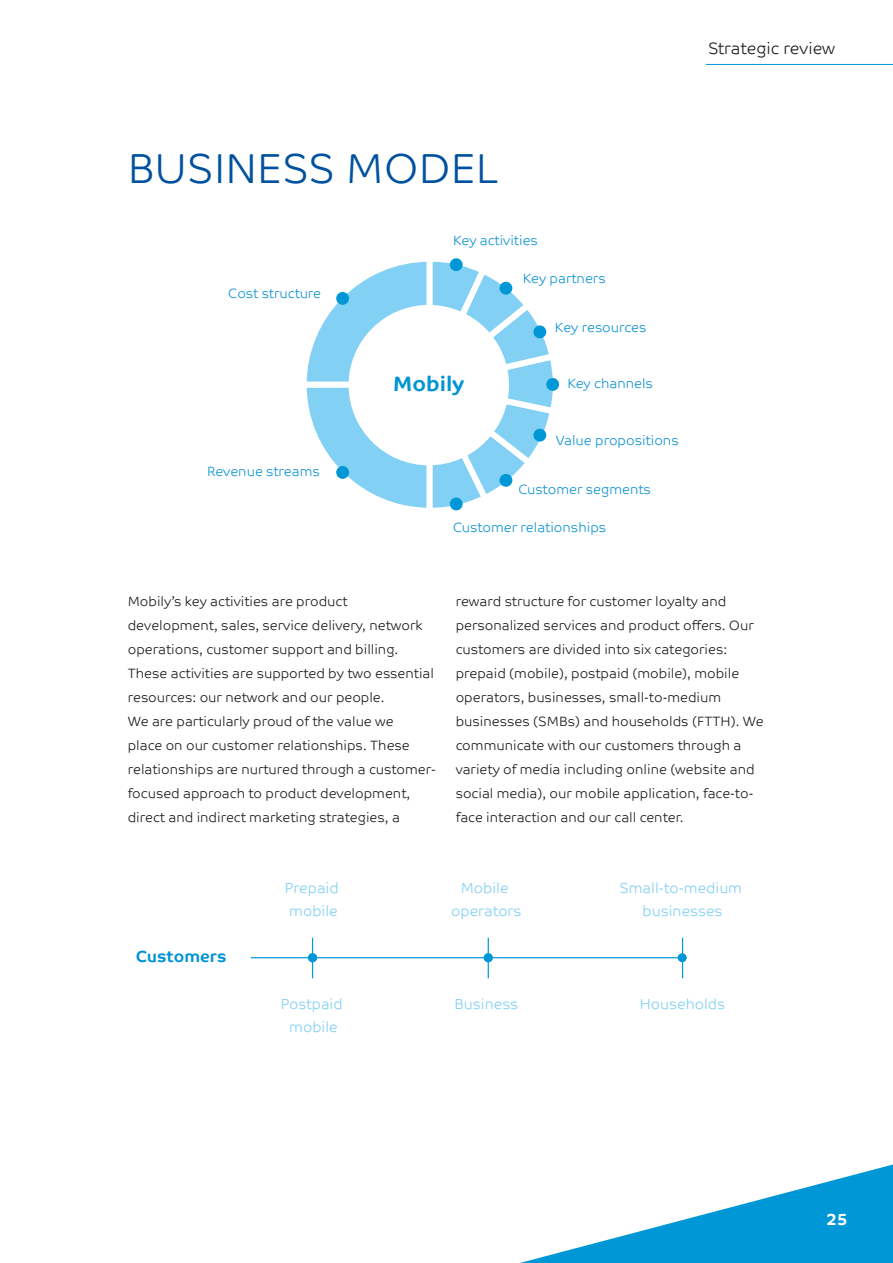
<style>
.page{position:relative;width:893px;height:1263px;background:#fff}
.page>*{position:absolute;margin:0;border:0;box-sizing:border-box;transform-origin:0 0}
.t1{font:300 42px "Co Text Trial";color:#00519f}
.t2{font:700 21px "Co Text Trial";color:#0094d5}
.t3{font:300 16.5px "Co Text Trial";color:#1d1e1f}
.t4{font:700 16.5px "Co Text Trial";color:#fff}
.t5{font:700 16.2px "Co Text Trial";color:#0094d5}
.t6{font:300 14.55px/22.6px "Co Text Trial";color:#83d0f5;text-align:center}
.t7{font:300 13.5px/24px "Co Text Trial";color:#1d1e1f}
.t8{font:300 13.5px "Co Text Trial";color:#1395d3}
.t9{font:13.5px "Co Text Trial Light 2";color:#1d1e1f}
</style>
<div class="page">
<svg style="left:520px;top:1164px;width:373px;height:99px"></svg>
<hr style="left:706px;top:64px;width:187px;height:1px;background:#0097d7">
<svg style="left:306px;top:258px;width:254px;height:253px"></svg>
<div style="left:349px;top:305px;width:160px;height:160px;background:#fff;border-radius:50%"></div>
<div style="left:546px;top:378px;width:13px;height:13px;background:#0097d7;border-radius:50%"></div>
<div style="left:336px;top:292px;width:13px;height:13px;background:#0097d7;border-radius:50%"></div>
<div style="left:336px;top:466px;width:13px;height:13px;background:#0097d7;border-radius:50%"></div>
<div style="left:533px;top:429px;width:13px;height:13px;background:#0097d7;border-radius:50%"></div>
<div style="left:450px;top:497px;width:13px;height:13px;background:#0097d7;border-radius:50%"></div>
<div style="left:499px;top:474px;width:13px;height:13px;background:#0097d7;border-radius:50%"></div>
<div style="left:533px;top:325px;width:13px;height:13px;background:#0097d7;border-radius:50%"></div>
<div style="left:499px;top:282px;width:13px;height:13px;background:#0097d7;border-radius:50%"></div>
<div style="left:450px;top:258px;width:13px;height:13px;background:#0097d7;border-radius:50%"></div>
<hr style="left:251px;top:957px;width:431px;height:1px;background:#0098d8">
<hr style="left:312px;top:938px;width:1px;height:40px;background:#0098d8">
<hr style="left:488px;top:938px;width:1px;height:40px;background:#0098d8">
<hr style="left:682px;top:938px;width:1px;height:40px;background:#0098d8">
<div style="left:308px;top:953px;width:9px;height:9px;background:#0097d7;border-radius:50%"></div>
<div style="left:484px;top:953px;width:9px;height:9px;background:#0097d7;border-radius:50%"></div>
<div style="left:678px;top:953px;width:9px;height:9px;background:#0097d7;border-radius:50%"></div>
<p class="t3" style="left:708px;top:38px;width:129px">Strategic review</p>
<h1 class="t1" style="left:128px;top:144px;width:372px">BUSINESS MODEL</h1>
<p class="t8" style="left:453px;top:232px;width:86px">Key activities</p>
<p class="t8" style="left:228px;top:286px;width:94px">Cost structure</p>
<p class="t8" style="left:207px;top:463px;width:114px">Revenue streams</p>
<p class="t8" style="left:523px;top:270px;width:85px">Key partners</p>
<h2 class="t2" style="left:393px;top:371px;width:72px">Mobily</h2>
<p class="t8" style="left:555px;top:319px;width:93px">Key resources</p>
<p class="t8" style="left:567px;top:376px;width:87px">Key channels</p>
<p class="t8" style="left:556px;top:432px;width:124px">Value propositions</p>
<p class="t8" style="left:518px;top:481px;width:134px">Customer segments</p>
<p class="t8" style="left:453px;top:520px;width:155px">Customer relationships</p>
<p class="t7" style="left:128px;top:589px;width:310px">Mobily’s key activities are product development, sales, service delivery, network operations, customer support and billing.<br>These activities are supported by two essential resources: our network and our people.<br>We are particularly proud of the value we<br>place on our customer relationships. These relationships are nurtured through a customer&shy;focused approach to product development, direct and indirect marketing strategies, a</p>
<p class="t7" style="left:456px;top:589px;width:272px">reward structure for customer loyalty and</p>
<p class="t9" style="left:456px;top:617px;width:300px">personalized services and product offers. Our</p>
<p class="t7" style="left:456px;top:637px;width:309px">customers are divided into six categories: prepaid (mobile), postpaid (mobile), mobile operators, businesses, small-to-medium businesses (SMBs) and households (FTTH). We communicate with our customers through a variety of media including online (website and social media), our mobile application, face-to&shy;face interaction and our call center.</p>
<p class="t5" style="left:136px;top:947px;width:92px">Customers</p>
<p class="t6" style="left:285px;top:877px;width:55px">Prepaid mobile</p>
<p class="t6" style="left:281px;top:993px;width:63px">Postpaid mobile</p>
<p class="t6" style="left:451px;top:877px;width:72px">Mobile operators</p>
<p class="t6" style="left:619px;top:877px;width:124px">Small-to-medium businesses</p>
<p class="t6" style="left:455px;top:993px;width:65px">Business</p>
<p class="t6" style="left:640px;top:993px;width:87px">Households</p>
<p class="t4" style="left:826px;top:1210px;width:23px">25</p>
</div>
